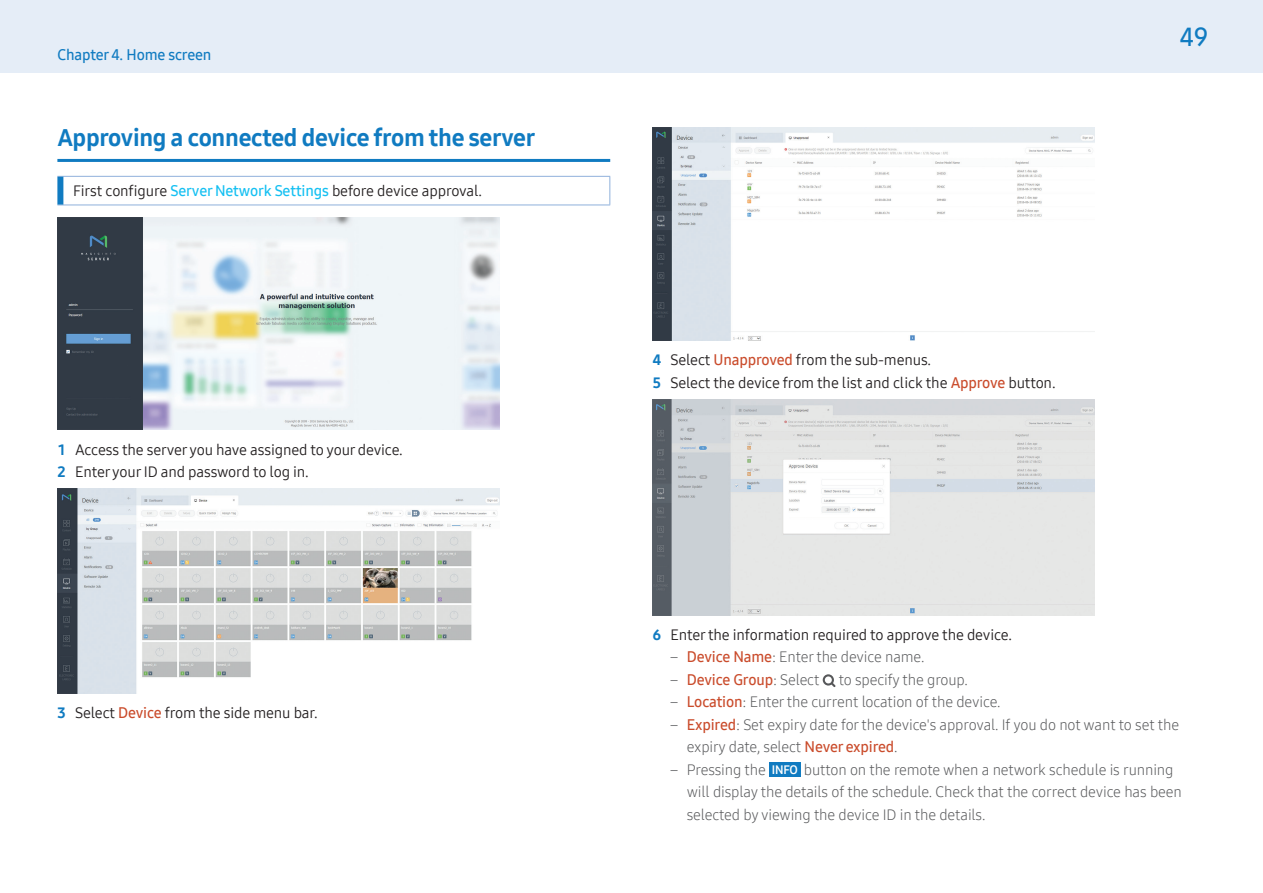
<style>
.page{position:relative;width:1263px;height:893px;background:#fff}
.page>*{position:absolute;margin:0;border:0;box-sizing:border-box;transform-origin:0 0}
.t1{font:25.5px "Samsung One UI 600";color:#107bc1}
.t2{font:24px "Samsung One UI 800";letter-spacing:-.01em;color:#107bc1}
.t3{font:15px "Samsung One UI 300";letter-spacing:-.01em;color:#57585a}
.t4{font:15px/22.5px "Samsung One UI 400";letter-spacing:-.01em;color:#231f20}
.t5{font:15px "Samsung One UI 600";letter-spacing:-.01em;color:#107bc1}
.t6{font:15px "Samsung One UI 600";letter-spacing:-.01em;color:#ca4c2c}
.s1{font-family:"Samsung One UI 600";color:#15c0f2}
.s2{font-family:"Samsung One UI 800";color:#107bc1}
.s3{font-family:"Samsung One UI 600";color:#ca4c2c}
.s4{font-family:"Samsung One UI 300";color:#57585a}
.s5{font-family:"Samsung One UI 700";font-size:12px;color:#fff}
</style>
<div class="page">
<div style="left:0;top:0;width:1263px;height:72px;background:#e5edf7"></div>
<hr style="left:57px;top:159px;width:553px;height:3px;background:#107bc1">
<hr style="left:57px;top:176px;width:553px;height:1px;background:#8fb0db">
<svg style="left:609px;top:177px;width:1px;height:28px"></svg>
<hr style="left:57px;top:205px;width:553px;height:1px;background:#8fb0db">
<div style="left:57px;top:177px;width:6px;height:28px;background:#107bc1"></div>
<img style="left:57px;top:217px;width:442px;height:213px">
<img style="left:57px;top:489px;width:442px;height:204px">
<img style="left:653px;top:128px;width:442px;height:213px">
<img style="left:653px;top:400px;width:442px;height:215px">
<svg style="left:823px;top:674px;width:12px;height:13px"></svg>
<div style="left:769px;top:762px;width:32px;height:15px;background:#107bc1"></div>
<p class="t5" style="left:57px;top:44px;width:156px">Chapter 4. Home screen</p>
<h2 class="t2" style="left:57px;top:122px;width:479px">Approving a connected device from the server</h2>
<p class="t4" style="left:73px;top:180px;width:410px">First configure <span class="s1">Server Network Settings</span> before device approval.</p>
<p class="t4" style="left:57px;top:438px;width:347px"><span class="s2">1</span> Access the server you have assigned to your device.<br><span class="s2">2</span> Enter your ID and password to log in.</p>
<p class="t4" style="left:57px;top:701px;width:262px"><span class="s2">3</span> Select <span class="s3">Device</span> from the side menu bar.</p>
<p class="t4" style="left:653px;top:349px;width:404px"><span class="s2">4</span> Select <span class="s3">Unapproved</span> from the sub-menus.<br><span class="s2">5</span> Select the device from the list and click the <span class="s3">Approve</span> button.</p>
<h1 class="t1" style="left:1180px;top:20px;width:29px">49</h1>
<p class="t4" style="left:653px;top:623px;width:361px"><span class="s2">6</span> Enter the information required to approve the device.</p>
<p class="t3" style="left:670px;top:647px;width:256px">‒ <span class="s3">Device Name</span>: Enter the device name.</p>
<p class="t6" style="left:670px;top:670px;width:151px"><span class="s4">‒</span> Device Group<span class="s4">: Select</span></p>
<p class="t3" style="left:839px;top:670px;width:131px">to specify the group.</p>
<p class="t3" style="left:670px;top:692px;width:332px">‒ <span class="s3">Location</span>: Enter the current location of the device.</p>
<p class="t3" style="left:670px;top:715px;width:511px">‒ <span class="s3">Expired</span>: Set expiry date for the device's approval. If you do not want to set the</p>
<p class="t3" style="left:687px;top:737px;width:212px">expiry date, select <span class="s3">Never expired</span>.</p>
<p class="t3" style="left:670px;top:760px;width:505px">‒ Pressing the <span class="s5">INFO</span> button on the remote when a network schedule is running</p>
<p class="t3" style="left:687px;top:782px;width:496px">will display the details of the schedule. Check that the correct device has been</p>
<p class="t3" style="left:687px;top:805px;width:300px">selected by viewing the device ID in the details.</p>
</div>
